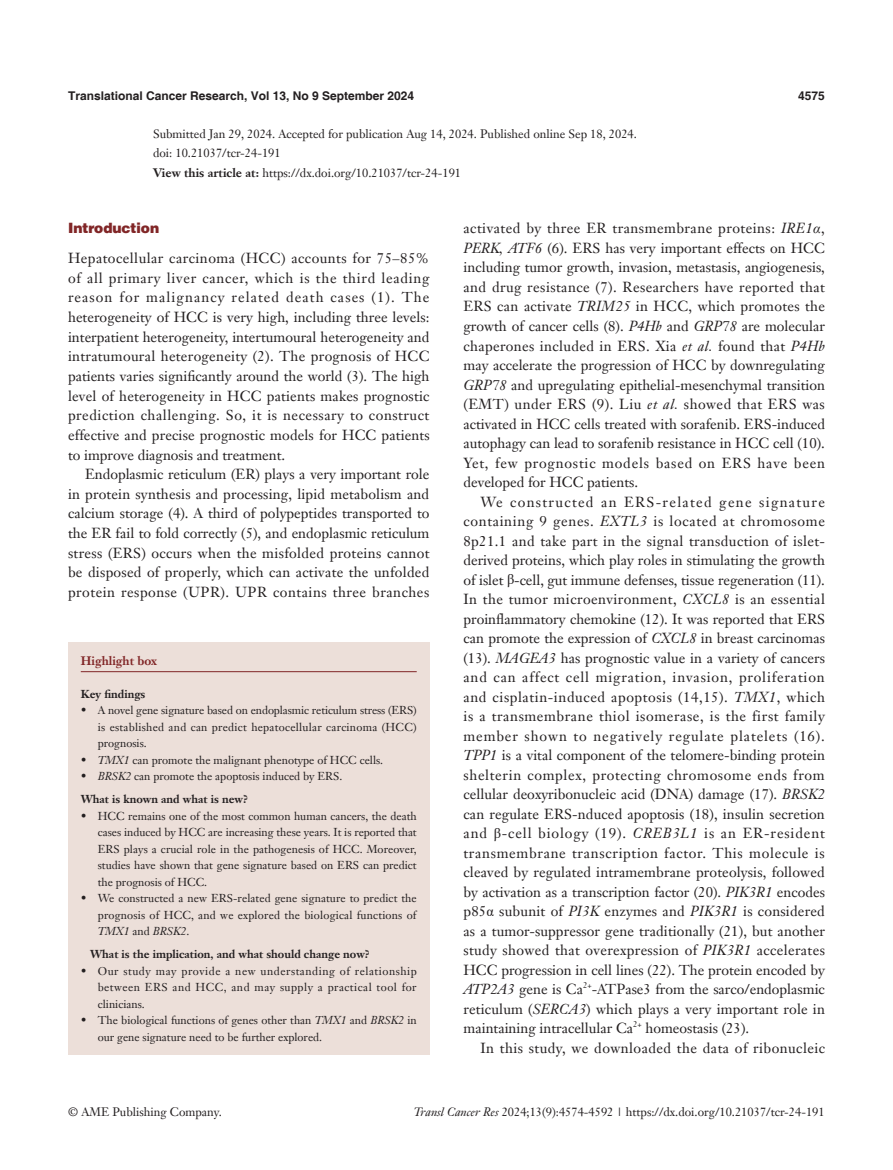
<style>
.page{position:relative;width:893px;height:1170px;background:#fff}
.page>*{position:absolute;margin:0;border:0;box-sizing:border-box;transform-origin:0 0}
.t1{font:14.25px/19.5px "Janson Text LT";letter-spacing:.01em;color:#231f20;text-align:justify}
.t2{font:14.25px "Janson Text LT";letter-spacing:.03em;color:#231f20}
._1ji-zhengti{font:900 14.25px "Helvetica";color:#812627}
.A-time{font:12px "Janson Text LT";color:#231f20}
.A-View_this_article{font:12px "Janson Text LT";color:#231f20}
.t3{font:700 12px "Helvetica";color:#231f20}
.A-doi{font:12px "Janson Text LT";color:#231f20}
.Cite{font:700 12px "Janson Text LT";color:#812627}
.Cite-2{font:11.25px/16.5px "Janson Text LT";color:#231f20;text-align:justify}
.Cite-3{font:700 11.25px "Janson Text LT";color:#231f20}
.t4{font:8.25px "Janson Text LT";color:#231f20}
.s1{font-weight:700}
.s2{font-style:italic}
.s3{font-family:"Times New Roman";font-style:italic}
.s4{font-family:"Times New Roman"}
</style>
<div class="page">
<div style="left:68px;top:642px;width:361px;height:412px;background:#ecdfd9"></div>
<hr style="left:81px;top:671px;width:336px;height:1px;background:#812627">
<p class="t3" style="left:68px;top:88px;width:348px">Translational Cancer Research, Vol 13, No 9 September 2024</p>
<p class="t3" style="left:798px;top:88px;width:28px">4575</p>
<p class="A-time" style="left:153px;top:126px;width:485px">Submitted Jan 29, 2024. Accepted for publication Aug 14, 2024. Published online Sep 18, 2024.</p>
<p class="A-doi" style="left:153px;top:146px;width:129px">doi: 10.21037/tcr-24-191</p>
<p class="A-View_this_article" style="left:153px;top:165px;width:310px"><span class="s1">View this article at:</span> https://dx.doi.org/10.21037/tcr-24-191</p>
<p class="_1ji-zhengti" style="left:68px;top:219px;width:93px">Introduction</p>
<p class="t1" style="left:68px;top:248px;width:363px">Hepatocellular carcinoma (HCC) accounts for 75–85% of all primary liver cancer, which is the third leading reason for malignancy related death cases (1). The heterogeneity of HCC is very high, including three levels: interpatient heterogeneity, intertumoural heterogeneity and intratumoural heterogeneity (2). The prognosis of HCC patients varies significantly around the world (3). The high level of heterogeneity in HCC patients makes prognostic prediction challenging. So, it is necessary to construct effective and precise prognostic models for HCC patients to improve diagnosis and treatment.</p>
<p class="t1" style="left:68px;top:464px;width:363px;text-indent:17px">Endoplasmic reticulum (ER) plays a very important role in protein synthesis and processing, lipid metabolism and calcium storage (4). A third of polypeptides transported to the ER fail to fold correctly (5), and endoplasmic reticulum stress (ERS) occurs when the misfolded proteins cannot be disposed of properly, which can activate the unfolded protein response (UPR). UPR contains three branches</p>
<p class="Cite" style="left:81px;top:653px;width:78px">Highlight box</p>
<p class="Cite-3" style="left:81px;top:686px;width:66px">Key findings</p>
<p class="Cite-2" style="left:98px;top:702px;width:320px;text-indent:-17px">• A novel gene signature based on endoplasmic reticulum stress (ERS) is established and can predict hepatocellular carcinoma (HCC) prognosis.</p>
<p class="Cite-2" style="left:81px;top:751px;width:304px">• <span class="s2">TMX1</span> can promote the malignant phenotype of HCC cells.</p>
<p class="Cite-2" style="left:81px;top:768px;width:263px">• <span class="s2">BRSK2</span> can promote the apoptosis induced by ERS.</p>
<p class="Cite-3" style="left:81px;top:791px;width:169px">What is known and what is new?</p>
<p class="Cite-2" style="left:98px;top:807px;width:321px;text-indent:-17px">• HCC remains one of the most common human cancers, the death cases induced by HCC are increasing these years. It is reported that ERS plays a crucial role in the pathogenesis of HCC. Moreover, studies have shown that gene signature based on ERS can predict the prognosis of HCC.</p>
<p class="Cite-2" style="left:98px;top:889px;width:320px;text-indent:-17px">• We constructed a new ERS-related gene signature to predict the prognosis of HCC, and we explored the biological functions of <span class="s2">TMX1</span> and <span class="s2">BRSK2</span>.</p>
<p class="Cite-3" style="left:90px;top:946px;width:281px">What is the implication, and what should change now?</p>
<p class="Cite-2" style="left:98px;top:962px;width:321px;text-indent:-17px">• Our study may provide a new understanding of relationship between ERS and HCC, and may supply a practical tool for clinicians.</p>
<p class="Cite-2" style="left:98px;top:1011px;width:320px;text-indent:-17px">• The biological functions of genes other than <span class="s2">TMX1</span> and <span class="s2">BRSK2</span> in our gene signature need to be further explored.</p>
<p class="t1" style="left:463px;top:218px;width:363px">activated by three ER transmembrane proteins: <span class="s2">IRE1</span><span class="s3">α</span>, <span class="s2">PERK, ATF6</span> (6). ERS has very important effects on HCC including tumor growth, invasion, metastasis, angiogenesis, and drug resistance (7). Researchers have reported that ERS can activate <span class="s2">TRIM25</span> in HCC, which promotes the growth of cancer cells (8). <span class="s2">P4Hb</span> and <span class="s2">GRP78</span> are molecular chaperones included in ERS. Xia <span class="s2">et al.</span> found that <span class="s2">P4Hb </span>may accelerate the progression of HCC by downregulating <span class="s2">GRP78</span> and upregulating epithelial-mesenchymal transition (EMT) under ERS (9). Liu <span class="s2">et al.</span> showed that ERS was activated in HCC cells treated with sorafenib. ERS-induced autophagy can lead to sorafenib resistance in HCC cell (10).<br>Yet, few prognostic models based on ERS have been developed for HCC patients.</p>
<p class="t1" style="left:463px;top:492px;width:363px;text-indent:17px">We constructed an ERS-related gene signature containing 9 genes. <span class="s2">EXTL3</span> is located at chromosome 8p21.1 and take part in the signal transduction of islet&shy;derived proteins, which play roles in stimulating the growth of islet <span class="s4">β</span>-cell, gut immune defenses, tissue regeneration (11).<br>In the tumor microenvironment, <span class="s2">CXCL8</span> is an essential proinflammatory chemokine (12). It was reported that ERS can promote the expression of <span class="s2">CXCL8</span> in breast carcinomas (13). <span class="s2">MAGEA3</span> has prognostic value in a variety of cancers and can affect cell migration, invasion, proliferation and cisplatin-induced apoptosis (14,15). <span class="s2">TMX1</span>, which is a transmembrane thiol isomerase, is the first family member shown to negatively regulate platelets (16).<br><span class="s2">TPP1</span> is a vital component of the telomere-binding protein shelterin complex, protecting chromosome ends from cellular deoxyribonucleic acid (DNA) damage (17). <span class="s2">BRSK2 </span>can regulate ERS-nduced apoptosis (18), insulin secretion and <span class="s4">β</span>-cell biology (19). <span class="s2">CREB3L1</span> is an ER-resident transmembrane transcription factor. This molecule is cleaved by regulated intramembrane proteolysis, followed by activation as a transcription factor (20). <span class="s2">PIK3R1</span> encodes p85<span class="s4">α</span> subunit of <span class="s2">PI3K</span> enzymes and <span class="s2">PIK3R1</span> is considered as a tumor-suppressor gene traditionally (21), but another study showed that overexpression of <span class="s2">PIK3R1</span> accelerates HCC progression in cell lines (22). The protein encoded by <span class="s2">ATP2A3</span> gene is Ca</p>
<p class="t4" style="left:583px;top:979px;width:10px">2+</p>
<p class="t1" style="left:463px;top:979px;width:363px;text-indent:128px">-ATPase3 from the sarco/endoplasmic reticulum (<span class="s2">SERCA3</span>) which plays a very important role in maintaining intracellular Ca</p>
<p class="t4" style="left:633px;top:1018px;width:10px">2+</p>
<p class="t1" style="left:645px;top:1018px;width:105px">homeostasis (23).</p>
<p class="t2" style="left:480px;top:1038px;width:346px">In this study, we downloaded the data of ribonucleic</p>
<p class="A-time" style="left:68px;top:1104px;width:155px">© AME Publishing Company.</p>
<p class="A-time" style="left:414px;top:1104px;width:412px"><span class="s2">Transl Cancer Res</span> 2024;13(9):4574-4592 | https://dx.doi.org/10.21037/tcr-24-191</p>
</div>
